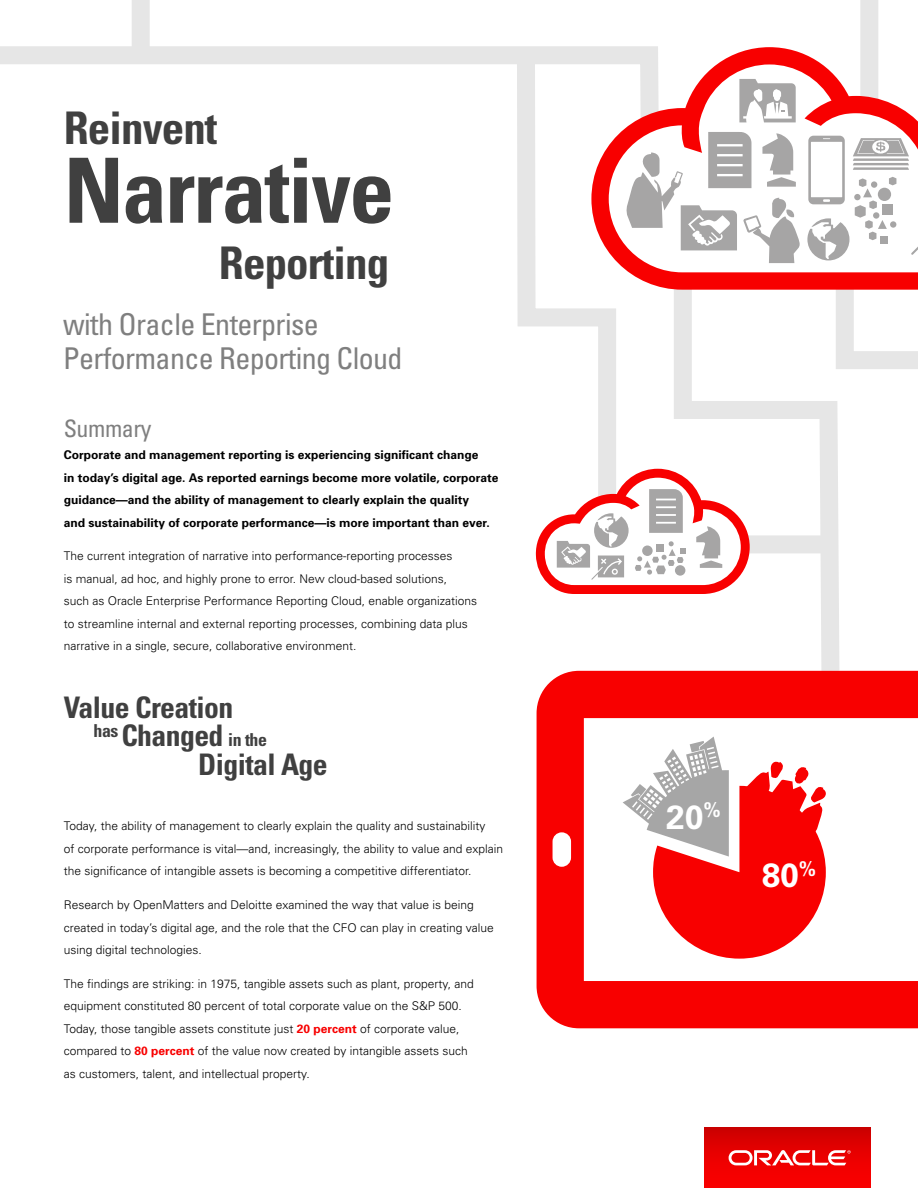
<style>
.page{position:relative;width:918px;height:1188px;background:#fff}
.page>*{position:absolute;margin:0;border:0;box-sizing:border-box;transform-origin:0 0}
.t1{font:700 condensed 90px "Univers";letter-spacing:-.02em;color:#404040}
.t2{font:700 condensed 45px "Univers";letter-spacing:-.02em;color:#404040}
.body_titles{font:700 33.45px "Univers LT Std";color:#fff}
.t3{font:condensed 30px/33.8px "Univers";letter-spacing:-.02em;color:#7f7f7f}
.t4{font:700 condensed 29.7px "Univers";letter-spacing:-.02em;color:#404040}
.t5{font:condensed 24px "Univers";letter-spacing:-.02em;color:#7f7f7f}
.t6{font:700 condensed 17.85px "Univers";letter-spacing:-.02em;color:#404040}
.t7{font:300 12px/22.5px "Univers";color:#000}
.t8{font:700 12px/22.5px "Univers";color:#000}
.s1{font-weight:700;color:#f80000}
</style>
<div class="page">
<svg style="left:517px;top:141px;width:99px;height:328px"></svg>
<div style="left:860px;top:0;width:18px;height:110px;background:#e6e6e6"></div>
<svg style="left:0;top:46px;width:658px;height:95px"></svg>
<svg style="left:665px;top:290px;width:184px;height:381px"></svg>
<div style="left:132px;top:0;width:18px;height:55px;background:#e6e6e6"></div>
<svg style="left:591px;top:47px;width:327px;height:243px"></svg>
<svg style="left:739px;top:79px;width:57px;height:43px"></svg>
<svg style="left:626px;top:132px;width:174px;height:131px"></svg>
<svg style="left:807px;top:136px;width:111px;height:242px"></svg>
<div style="left:878px;top:188px;width:13px;height:13px;background:#a6a5a5;border-radius:50%"></div>
<div style="left:871px;top:181px;width:6px;height:7px;background:#a6a5a5;border-radius:50%"></div>
<div style="left:890px;top:221px;width:6px;height:7px;background:#a6a5a5;border-radius:50%"></div>
<div style="left:873px;top:212px;width:6px;height:7px;background:#a6a5a5;border-radius:50%"></div>
<div style="left:854px;top:194px;width:7px;height:6px;background:#a6a5a5;border-radius:50%"></div>
<svg style="left:536px;top:469px;width:214px;height:125px"></svg>
<svg style="left:537px;top:671px;width:381px;height:357px;fill:#f80000"></svg>
<svg style="left:623px;top:737px;width:203px;height:222px"></svg>
<div style="left:705px;top:1128px;width:165px;height:60px;background:linear-gradient(to bottom,#d10000,#fe0000)"></div>
<svg style="left:729px;top:1150px;width:122px;height:15px"></svg>
<p class="t2" style="left:64px;top:100px;width:155px">Reinvent</p>
<p class="t1" style="left:64px;top:136px;width:332px">Narrative</p>
<p class="t2" style="left:219px;top:235px;width:172px">Reporting</p>
<p class="t3" style="left:63px;top:307px;width:341px">with Oracle Enterprise<br>Performance Reporting Cloud</p>
<p class="t5" style="left:64px;top:413px;width:89px">Summary</p>
<p class="t8" style="left:64px;top:444px;width:436px">Corporate and management reporting is experiencing significant change<br>in today’s digital age. As reported earnings become more volatile, corporate guidance—and the ability of management to clearly explain the quality<br>and sustainability of corporate performance—is more important than ever.</p>
<p class="t7" style="left:64px;top:545px;width:415px">The current integration of narrative into performance-reporting processes<br>is manual, ad hoc, and highly prone to error. New cloud-based solutions,<br>such as Oracle Enterprise Performance Reporting Cloud, enable organizations to streamline internal and external reporting processes, combining data plus narrative in a single, secure, collaborative environment.</p>
<p class="t4" style="left:64px;top:689px;width:171px">Value Creation</p>
<p class="t6" style="left:228px;top:729px;width:40px">in the</p>
<p class="t4" style="left:198px;top:746px;width:131px">Digital Age</p>
<p class="t4" style="left:121px;top:717px;width:104px">Changed</p>
<p class="t6" style="left:93px;top:720px;width:27px">has</p>
<p class="t7" style="left:64px;top:815px;width:441px">Today, the ability of management to clearly explain the quality and sustainability<br>of corporate performance is vital—and, increasingly, the ability to value and explain the significance of intangible assets is becoming a competitive differentiator.</p>
<p class="t7" style="left:64px;top:894px;width:431px">Research by OpenMatters and Deloitte examined the way that value is being created in today’s digital age, and the role that the CFO can play in creating value using digital technologies.</p>
<p class="t7" style="left:64px;top:972px;width:412px">The findings are striking: in 1975, tangible assets such as plant, property, and equipment constituted 80 percent of total corporate value on the S&amp;P 500.<br>Today, those tangible assets constitute just <span class="s1">20 percent</span> of corporate value, compared to <span class="s1">80 percent</span> of the value now created by intangible assets such as customers, talent, and intellectual property.</p>
<p class="body_titles" style="left:666px;top:797px;width:56px">20<sup>%</sup></p>
<p class="body_titles" style="left:762px;top:856px;width:56px">80<sup>%</sup></p>
</div>
